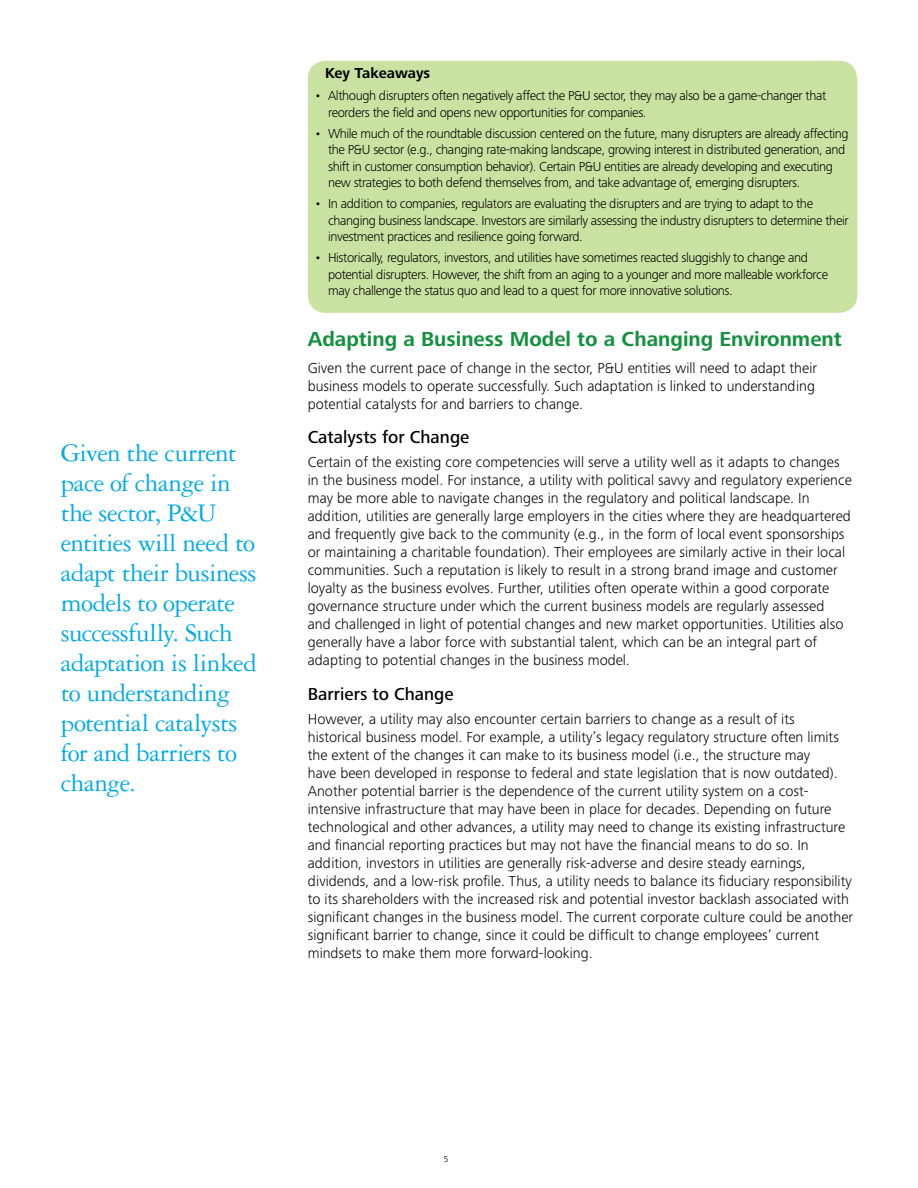
<style>
.page{position:relative;width:918px;height:1188px;background:#fff}
.page>*{position:absolute;margin:0;border:0;box-sizing:border-box;transform-origin:0 0}
.t1{font:27px/30px "Garamond 3 LT Std";letter-spacing:-.02em;color:#00aae7}
.t2{font:700 21px "Frutiger Next Pro";color:#13913e}
.t3{font:500 18px "Frutiger Next Pro";color:#000}
.t4{font:300 15px/18px "Frutiger Next Pro";color:#000}
.t5{font:700 15px "Frutiger Next Pro";color:#000}
.t6{font:300 13.5px/16.2px "Frutiger Next Pro";letter-spacing:-.03em;color:#000}
.t7{font:300 9px "Frutiger Next Pro";color:#000}
</style>
<div class="page">
<div style="left:308px;top:61px;width:549px;height:252px;background:#cae2a1;border-radius:18px"></div>
<h1 class="t1" style="left:61px;top:438px;width:198px">Given the current pace of change in the sector, P&amp;U entities will need to adapt their business models to operate successfully. Such adaptation is linked to understanding potential catalysts for and barriers to change.</h1>
<p class="t5" style="left:325px;top:65px;width:107px">Key Takeaways</p>
<p class="t6" style="left:328px;top:88px;width:500px;text-indent:-14px">• Although disrupters often negatively affect the P&amp;U sector, they may also be a game-changer that reorders the field and opens new opportunities for companies.</p>
<p class="t6" style="left:328px;top:126px;width:522px;text-indent:-14px">• While much of the roundtable discussion centered on the future, many disrupters are already affecting the P&amp;U sector (e.g., changing rate-making landscape, growing interest in distributed generation, and shift in customer consumption behavior). Certain P&amp;U entities are already developing and executing new strategies to both defend themselves from, and take advantage of, emerging disrupters.</p>
<p class="t6" style="left:328px;top:196px;width:522px;text-indent:-14px">• In addition to companies, regulators are evaluating the disrupters and are trying to adapt to the changing business landscape. Investors are similarly assessing the industry disrupters to determine their investment practices and resilience going forward.</p>
<p class="t6" style="left:328px;top:250px;width:502px;text-indent:-14px">• Historically, regulators, investors, and utilities have sometimes reacted sluggishly to change and potential disrupters. However, the shift from an aging to a younger and more malleable workforce may challenge the status quo and lead to a quest for more innovative solutions.</p>
<h2 class="t2" style="left:308px;top:327px;width:536px">Adapting a Business Model to a Changing Environment</h2>
<p class="t4" style="left:308px;top:359px;width:511px">Given the current pace of change in the sector, P&amp;U entities will need to adapt their business models to operate successfully. Such adaptation is linked to understanding potential catalysts for and barriers to change.</p>
<p class="t3" style="left:308px;top:427px;width:163px">Catalysts for Change</p>
<p class="t4" style="left:308px;top:453px;width:546px">Certain of the existing core competencies will serve a utility well as it adapts to changes in the business model. For instance, a utility with political savvy and regulatory experience may be more able to navigate changes in the regulatory and political landscape. In addition, utilities are generally large employers in the cities where they are headquartered and frequently give back to the community (e.g., in the form of local event sponsorships or maintaining a charitable foundation). Their employees are similarly active in their local communities. Such a reputation is likely to result in a strong brand image and customer loyalty as the business evolves. Further, utilities often operate within a good corporate governance structure under which the current business models are regularly assessed<br>and challenged in light of potential changes and new market opportunities. Utilities also generally have a labor force with substantial talent, which can be an integral part of adapting to potential changes in the business model.</p>
<p class="t3" style="left:308px;top:684px;width:147px">Barriers to Change</p>
<p class="t4" style="left:308px;top:710px;width:547px">However, a utility may also encounter certain barriers to change as a result of its<br>historical business model. For example, a utility’s legacy regulatory structure often limits the extent of the changes it can make to its business model (i.e., the structure may<br>have been developed in response to federal and state legislation that is now outdated).<br>Another potential barrier is the dependence of the current utility system on a cost&shy;intensive infrastructure that may have been in place for decades. Depending on future technological and other advances, a utility may need to change its existing infrastructure and financial reporting practices but may not have the financial means to do so. In addition, investors in utilities are generally risk-adverse and desire steady earnings, dividends, and a low-risk profile. Thus, a utility needs to balance its fiduciary responsibility to its shareholders with the increased risk and potential investor backlash associated with significant changes in the business model. The current corporate culture could be another significant barrier to change, since it could be difficult to change employees’ current mindsets to make them more forward-looking.</p>
<p class="t7" style="left:444px;top:1154px;width:6px">5</p>
</div>
